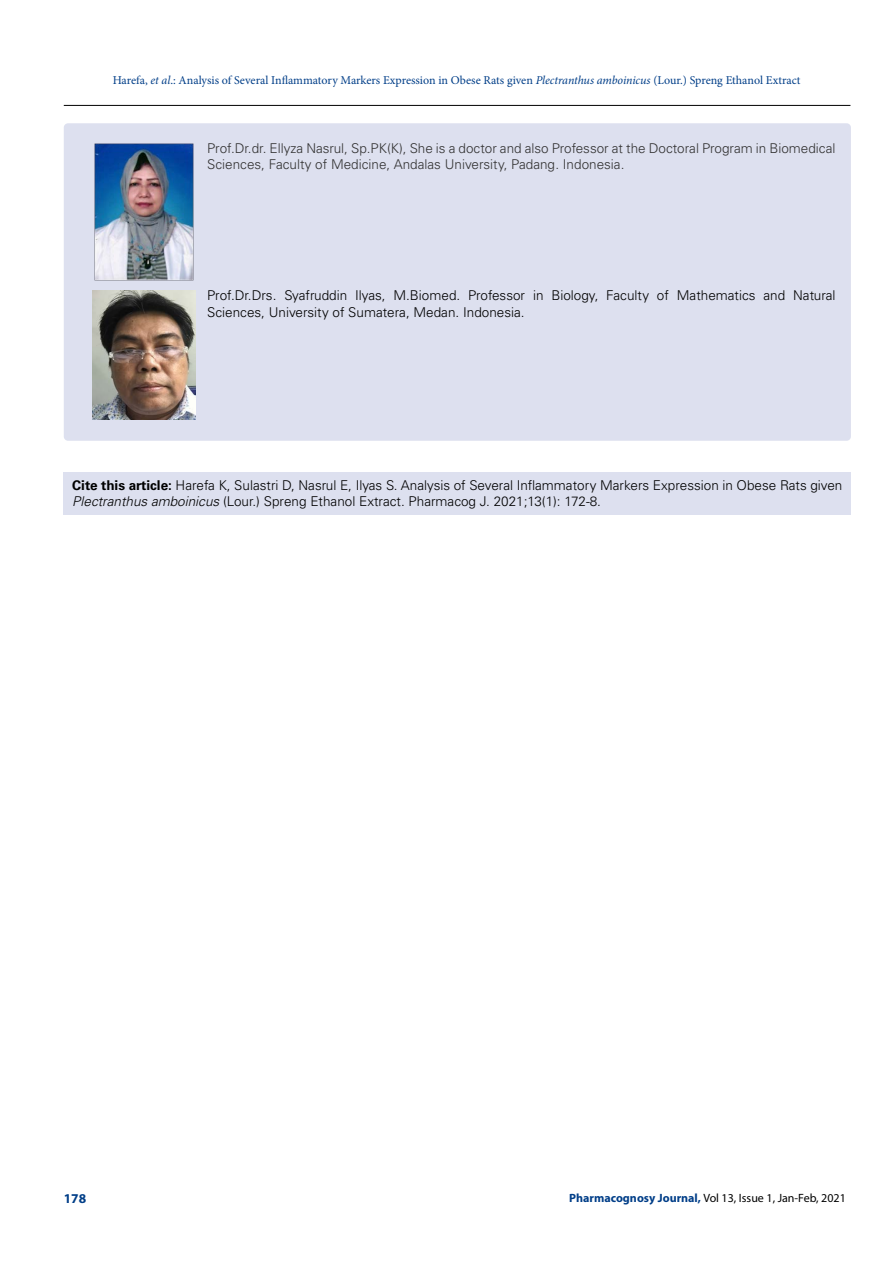
<style>
.page{position:relative;width:893px;height:1263px;background:#fff}
.page>*{position:absolute;margin:0;border:0;box-sizing:border-box;transform-origin:0 0}
.t1{font:300 13.5px/16.2px "Univers LT Std";color:#000}
.t2{font:300 13.5px/16.2px "Univers LT Std";color:#333}
.t3{font:700 13.5px "Myriad Pro";color:#003e88}
.t4{font:12px "Minion Pro";color:#003e88}
.t5{font:12px "Myriad Pro";color:#000}
.s1{font-style:italic}
.s2{font-weight:700}
.s3{font-weight:700;color:#003e88}
</style>
<div class="page">
<hr style="left:64px;top:105px;width:786px;height:1px;background:#000">
<div style="left:64px;top:123px;width:787px;height:318px;background:#dde0ef;border-radius:4px"></div>
<img style="left:94px;top:144px;width:100px;height:137px">
<img style="left:92px;top:291px;width:103px;height:128px">
<div style="left:64px;top:471px;width:787px;height:43px;background:#dde0ef"></div>
<p class="t4" style="left:113px;top:72px;width:689px">Harefa, <span class="s1">et al</span>.: Analysis of Several Inflammatory Markers Expression in Obese Rats given <span class="s1">Plectranthus amboinicus</span> (Lour.) Spreng Ethanol Extract</p>
<p class="t2" style="left:207px;top:140px;width:630px">Prof.Dr.dr. Ellyza Nasrul, Sp.PK(K), She is a doctor and also Professor at the Doctoral Program in Biomedical<br>Sciences, Faculty of Medicine, Andalas University, Padang. Indonesia.</p>
<p class="t1" style="left:207px;top:287px;width:630px">Prof.Dr.Drs. Syafruddin Ilyas, M.Biomed. Professor in Biology, Faculty of Mathematics and Natural<br>Sciences, University of Sumatera, Medan. Indonesia.</p>
<p class="t1" style="left:72px;top:477px;width:772px"><span class="s2">Cite this article:</span> Harefa K, Sulastri D, Nasrul E, Ilyas S. Analysis of Several Inflammatory Markers Expression in Obese Rats given<br><span class="s1">Plectranthus amboinicus</span> (Lour.) Spreng Ethanol Extract. Pharmacog J. 2021;13(1): 172-8.</p>
<p class="t3" style="left:64px;top:1189px;width:24px">178</p>
<p class="t5" style="left:569px;top:1190px;width:278px"><span class="s3">Pharmacognosy Journal,</span> Vol 13, Issue 1, Jan-Feb, 2021</p>
</div>
